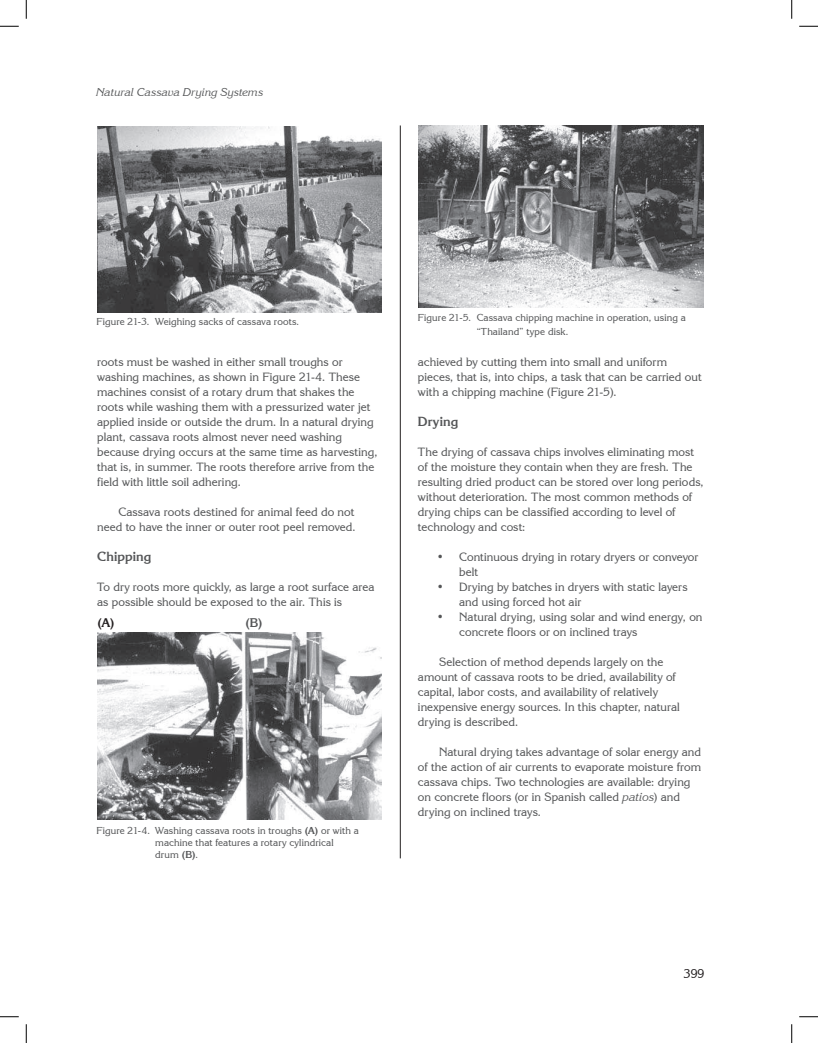
<style>
.page{position:relative;width:818px;height:1043px;background:#fff}
.page>*{position:absolute;margin:0;border:0;box-sizing:border-box;transform-origin:0 0}
.t1{font:700 13.12px "Korinna IT Cby BT";letter-spacing:.005em;color:#545557}
.t2{font:700 12.5px "Korinna IT Cby BT";color:#231f20}
.t3{font:700 12.5px "Korinna IT Cby BT";color:#545557}
.t4{font:12.5px "Korinna IT Cby BT";color:#231f20}
.t5{font:11.88px/15px "Korinna IT Cby BT";letter-spacing:.01em;color:#545557}
.t6{font:italic 11.25px "Korinna IT Cby BT";letter-spacing:.015em;color:#545557}
.t7{font:10px/12px "Korinna IT Cby BT";letter-spacing:.015em;color:#545557}
.s1{font-weight:700}
.s2{font-style:italic}
</style>
<div class="page">
<hr style="left:400px;top:125px;width:1px;height:733px;background:#231f20">
<img style="left:97px;top:126px;width:285px;height:186px">
<img style="left:97px;top:632px;width:285px;height:187px">
<img style="left:418px;top:126px;width:285px;height:182px">
<svg style="left:0;top:25px;width:19px;height:2px"></svg>
<svg style="left:799px;top:25px;width:19px;height:2px"></svg>
<svg style="left:0;top:1016px;width:19px;height:1px"></svg>
<svg style="left:799px;top:1016px;width:19px;height:1px"></svg>
<svg style="left:25px;top:0;width:2px;height:19px"></svg>
<svg style="left:25px;top:1024px;width:2px;height:18px"></svg>
<svg style="left:791px;top:0;width:1px;height:19px"></svg>
<svg style="left:791px;top:1024px;width:1px;height:18px"></svg>
<p class="t6" style="left:96px;top:88px;width:168px">Natural Cassava Drying Systems</p>
<p class="t7" style="left:96px;top:316px;width:204px">Figure 21-3. Weighing sacks of cassava roots.</p>
<p class="t5" style="left:97px;top:355px;width:282px">roots must be washed in either small troughs or washing machines, as shown in Figure 21-4. These machines consist of a rotary drum that shakes the roots while washing them with a pressurized water jet applied inside or outside the drum. In a natural drying plant, cassava roots almost never need washing because drying occurs at the same time as harvesting, that is, in summer. The roots therefore arrive from the field with little soil adhering.</p>
<p class="t5" style="left:97px;top:505px;width:260px;text-align:right">Cassava roots destined for animal feed do not need to have the inner or outer root peel removed.</p>
<p class="t1" style="left:97px;top:550px;width:56px">Chipping</p>
<p class="t5" style="left:97px;top:580px;width:279px">To dry roots more quickly, as large a root surface area as possible should be exposed to the air. This is</p>
<p class="t2" style="left:98px;top:617px;width:18px">(A)</p>
<p class="t3" style="left:245px;top:617px;width:19px">(B)</p>
<p class="t7" style="left:155px;top:825px;width:205px;text-indent:-59px">Figure 21-4. Washing cassava roots in troughs <span class="s1">(A)</span> or with a machine that features a rotary cylindrical drum <span class="s1">(B)</span>.</p>
<p class="t7" style="left:476px;top:312px;width:210px;line-height:13.8px;text-indent:-59px">Figure 21-5. Cassava chipping machine in operation, using a “Thailand” type disk.</p>
<p class="t5" style="left:418px;top:355px;width:285px">achieved by cutting them into small and uniform pieces, that is, into chips, a task that can be carried out with a chipping machine (Figure 21-5).</p>
<p class="t1" style="left:418px;top:415px;width:42px">Drying</p>
<p class="t5" style="left:418px;top:445px;width:287px">The drying of cassava chips involves eliminating most of the moisture they contain when they are fresh. The resulting dried product can be stored over long periods, without deterioration. The most common methods of drying chips can be classified according to level of technology and cost:</p>
<p class="t5" style="left:459px;top:549px;width:241px;text-indent:-23px">• Continuous drying in rotary dryers or conveyor belt</p>
<p class="t5" style="left:459px;top:579px;width:230px;text-indent:-23px">• Drying by batches in dryers with static layers and using forced hot air</p>
<p class="t5" style="left:459px;top:609px;width:245px;text-indent:-23px">• Natural drying, using solar and wind energy, on concrete floors or on inclined trays</p>
<p class="t5" style="left:418px;top:655px;width:263px;text-indent:21px">Selection of method depends largely on the amount of cassava roots to be dried, availability of capital, labor costs, and availability of relatively inexpensive energy sources. In this chapter, natural drying is described.</p>
<p class="t5" style="left:418px;top:745px;width:285px;text-indent:21px">Natural drying takes advantage of solar energy and of the action of air currents to evaporate moisture from cassava chips. Two technologies are available: drying on concrete floors (or in Spanish called <span class="s2">patios</span>) and drying on inclined trays.</p>
<p class="t4" style="left:683px;top:968px;width:22px">399</p>
</div>
